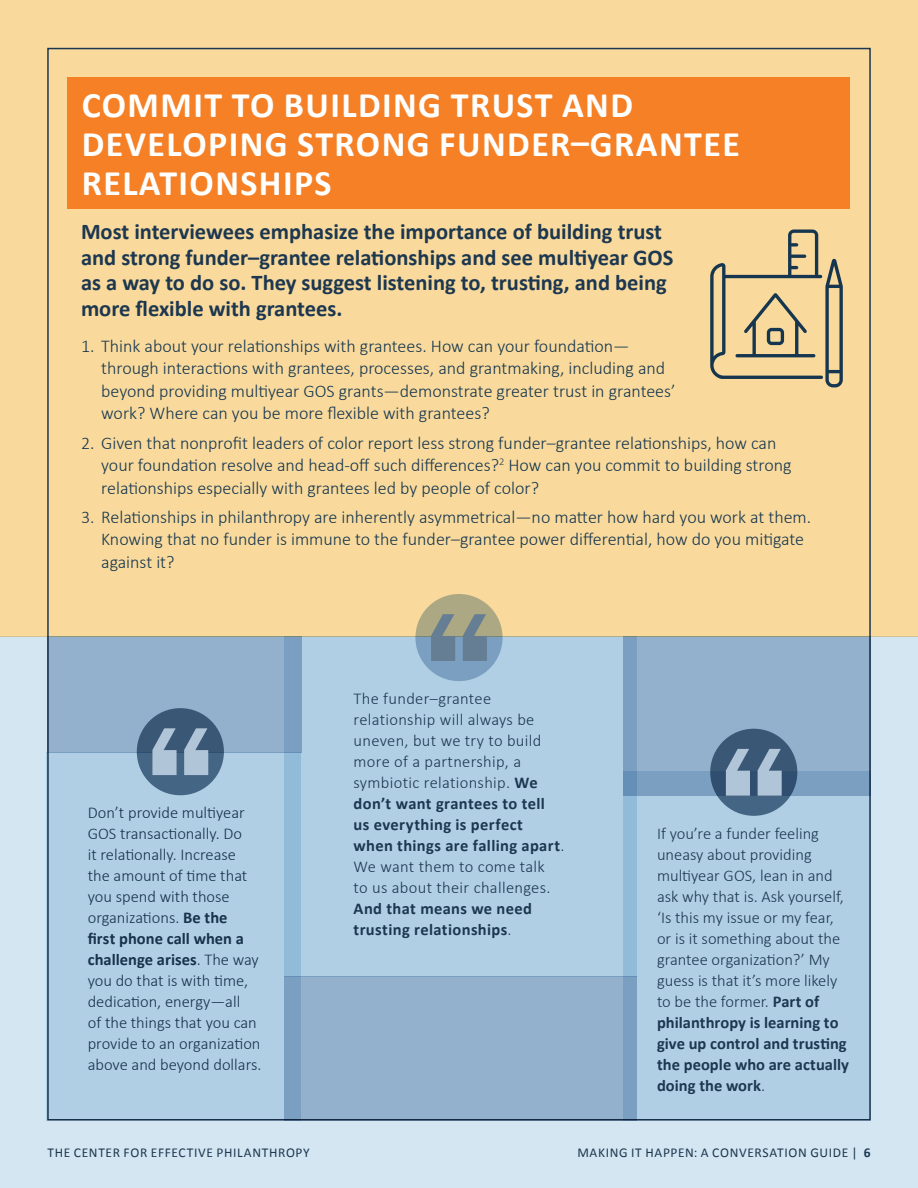
<style>
.page{position:relative;width:918px;height:1188px;background:#fff}
.page>*{position:absolute;margin:0;border:0;box-sizing:border-box;transform-origin:0 0}
.COPY{font:700 36px/39px "Calibri";letter-spacing:.04em;color:#fff}
.INTRO{font:700 22.5px/25.5px "Calibri";color:#1c374f}
.t1{font:300 18px/22.5px "Calibri";color:#16364f}
.t2{font:300 16.5px/21px "Calibri";color:#1c374f}
.t3{font:300 16.5px/21px "Calibri";letter-spacing:.02em;color:#1c374f}
.t4{font:13.5px "Calibri";letter-spacing:.05em;color:#1c374f}
.s1{font-weight:700}
</style>
<div class="page">
<div style="left:0;top:0;width:918px;height:636px;background:#f9da9c"></div>
<div style="left:0;top:636px;width:918px;height:552px;background:#d4e6f2"></div>
<div style="left:284px;top:976px;width:353px;height:144px;background:#93b1cc"></div>
<div style="left:47px;top:636px;width:254px;height:116px;background:#93b1cc"></div>
<div style="left:623px;top:636px;width:248px;height:160px;background:#93b1cc"></div>
<div style="left:137px;top:708px;width:87px;height:87px;background:#3a5776;border-radius:50%"></div>
<div style="left:710px;top:729px;width:87px;height:87px;background:#3a5776;border-radius:50%"></div>
<div style="left:284px;top:636px;width:353px;height:340px;background:#b0cfe5"></div>
<div style="left:68px;top:77px;width:782px;height:132px;background:#f58025"></div>
<svg style="left:623px;top:771px;width:248px;height:349px;background:#a7c6de"></svg>
<svg style="left:46px;top:752px;width:255px;height:368px;background:#a9c9e0"></svg>
<svg style="left:152px;top:728px;width:25px;height:47px"></svg>
<svg style="left:184px;top:728px;width:24px;height:47px"></svg>
<svg style="left:726px;top:749px;width:24px;height:47px"></svg>
<svg style="left:758px;top:749px;width:24px;height:47px"></svg>
<svg style="left:415px;top:594px;width:88px;height:87px;background:#93a3a3"></svg>
<svg style="left:431px;top:614px;width:24px;height:47px"></svg>
<svg style="left:463px;top:614px;width:24px;height:47px"></svg>
<svg style="left:710px;top:230px;width:133px;height:157px"></svg>
<p class="COPY" style="left:82px;top:86px;width:660px">COMMIT TO BUILDING TRUST AND<br>DEVELOPING STRONG FUNDER–GRANTEE<br>RELATIONSHIPS</p>
<p class="INTRO" style="left:81px;top:219px;width:594px">Most interviewees emphasize the importance of building trust and strong funder–grantee relationships and see multiyear GOS as a way to do so. They suggest listening to, trusting, and being more flexible with grantees.</p>
<p class="t1" style="left:101px;top:334px;width:576px;text-indent:-20px">1. Think about your relationships with grantees. How can your foundation— through interactions with grantees, processes, and grantmaking, including and beyond providing multiyear GOS grants—demonstrate greater trust in grantees’ work? Where can you be more flexible with grantees?</p>
<p class="t1" style="left:101px;top:431px;width:692px;text-indent:-20px">2. Given that nonprofit leaders of color report less strong funder–grantee relationships, how can your foundation resolve and head-off such differences?<sup>2</sup> How can you commit to building strong relationships especially with grantees led by people of color?</p>
<p class="t1" style="left:101px;top:505px;width:712px;text-indent:-20px">3. Relationships in philanthropy are inherently asymmetrical—no matter how hard you work at them.<br>Knowing that no funder is immune to the funder–grantee power differential, how do you mitigate against it?</p>
<p class="t2" style="left:88px;top:802px;width:175px">Don’t provide multiyear<br>GOS transactionally. Do<br>it relationally. Increase the amount of time that you spend with those organizations. <span class="s1">Be the<br>first phone call when a challenge arises</span>. The way you do that is with time, dedication, energy—all<br>of the things that you can provide to an organization above and beyond dollars.</p>
<p class="t3" style="left:354px;top:688px;width:212px">The funder–grantee relationship will always be uneven, but we try to build more of a partnership, a symbiotic relationship. <span class="s1">We don’t want grantees to tell us everything is perfect when things are falling apart</span>.<br>We want them to come talk<br>to us about their challenges.<br><span class="s1">And that means we need trusting relationships</span>.</p>
<p class="t2" style="left:657px;top:823px;width:194px">If you’re a funder feeling uneasy about providing multiyear GOS, lean in and ask why that is. Ask yourself, ‘Is this my issue or my fear, or is it something about the grantee organization?’ My guess is that it’s more likely to be the former. <span class="s1">Part of philanthropy is learning to give up control and trusting the people who are actually doing the work</span>.</p>
<p class="t4" style="left:47px;top:1144px;width:264px">THE CENTER FOR EFFECTIVE PHILANTHROPY</p>
<p class="t4" style="left:577px;top:1144px;width:295px">MAKING IT HAPPEN: A CONVERSATION GUIDE | <span class="s1">6</span></p>
</div>
